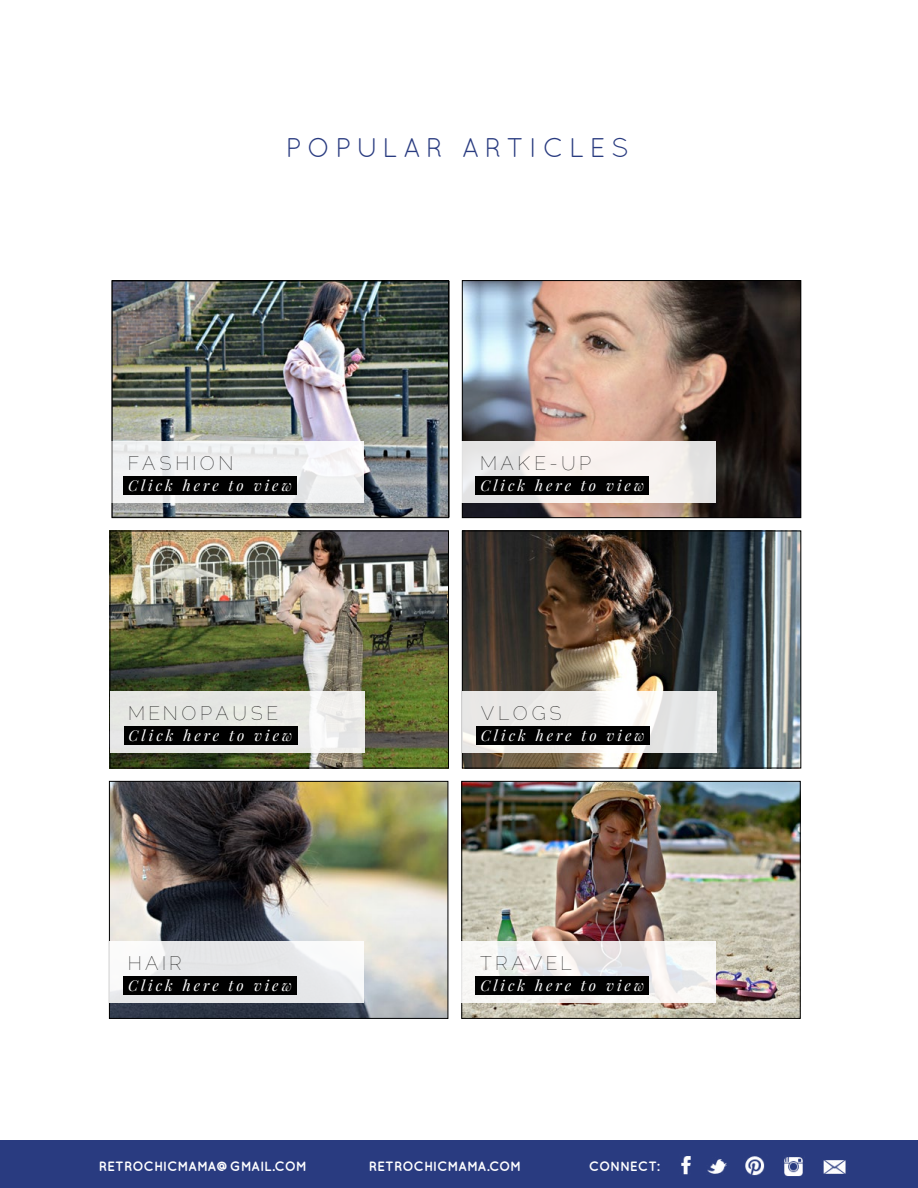
<style>
.page{position:relative;width:918px;height:1188px;background:#fff}
.page>*{position:absolute;margin:0;border:0;box-sizing:border-box;transform-origin:0 0}
.t1{font:27px "Quicksand";letter-spacing:.2em;color:#293b80}
.t2{font:100 19.5px "Raleway";letter-spacing:.2em;color:#000}
.t3{font:italic 15px "Playfair Display";letter-spacing:.2em;color:#fff}
.t4{font:700 13.5px "Quicksand";letter-spacing:.005em;color:#fff}
</style>
<div class="page">
<div style="left:1px;top:1140px;width:917px;height:48px;background:#293b80"></div>
<img style="left:681px;top:1156px;width:10px;height:19px">
<img style="left:707px;top:1159px;width:20px;height:15px">
<img style="left:745px;top:1156px;width:20px;height:20px">
<img style="left:784px;top:1157px;width:19px;height:20px">
<img style="left:823px;top:1160px;width:23px;height:14px">
<img style="left:114px;top:283px;width:333px;height:232px">
<img style="left:464px;top:282px;width:335px;height:234px">
<div style="left:462px;top:280px;width:339px;height:238px;border:1px solid #000"></div>
<img style="left:112px;top:533px;width:335px;height:233px">
<div style="left:110px;top:531px;width:339px;height:237px;border:1px solid #000"></div>
<img style="left:464px;top:533px;width:335px;height:233px">
<div style="left:462px;top:531px;width:339px;height:237px;border:1px solid #000"></div>
<svg style="left:111px;top:441px;width:253px;height:61px;fill:#f0f1f2"></svg>
<div style="left:123px;top:476px;width:174px;height:19px;background:#000"></div>
<svg style="left:462px;top:441px;width:254px;height:61px;fill:#f6f0ee"></svg>
<div style="left:475px;top:476px;width:174px;height:19px;background:#000"></div>
<svg style="left:110px;top:691px;width:254px;height:61px;fill:#e7e8e3"></svg>
<div style="left:124px;top:726px;width:174px;height:19px;background:#000"></div>
<svg style="left:462px;top:691px;width:255px;height:61px;fill:#ecebe9"></svg>
<div style="left:476px;top:726px;width:174px;height:19px;background:#000"></div>
<div style="left:112px;top:281px;width:338px;height:236px;border:1px solid #000"></div>
<img style="left:111px;top:783px;width:335px;height:234px">
<div style="left:109px;top:781px;width:339px;height:238px;border:1px solid #000"></div>
<img style="left:464px;top:783px;width:334px;height:234px">
<div style="left:462px;top:781px;width:338px;height:238px;border:1px solid #000"></div>
<div style="left:109px;top:941px;width:255px;height:62px;background:linear-gradient(to bottom,#f0f1f1,#e7e8eb)"></div>
<div style="left:123px;top:977px;width:174px;height:18px;background:#000"></div>
<svg style="left:462px;top:941px;width:254px;height:62px;fill:#f6f5f3"></svg>
<div style="left:475px;top:977px;width:174px;height:18px;background:#000"></div>
<h1 class="t1" style="left:286px;top:132px;width:345px">POPULAR ARTICLES</h1>
<h2 class="t2" style="left:128px;top:452px;width:107px">FASHION</h2>
<p class="t3" style="left:128px;top:475px;width:165px">Click here to view</p>
<h2 class="t2" style="left:480px;top:452px;width:112px">MAKE-UP</h2>
<p class="t3" style="left:480px;top:475px;width:165px">Click here to view</p>
<h2 class="t2" style="left:129px;top:702px;width:150px">MENOPAUSE</h2>
<p class="t3" style="left:129px;top:725px;width:165px">Click here to view</p>
<h2 class="t2" style="left:481px;top:702px;width:82px">VLOGS</h2>
<p class="t3" style="left:481px;top:725px;width:165px">Click here to view</p>
<h2 class="t2" style="left:128px;top:952px;width:55px">HAIR</h2>
<p class="t3" style="left:128px;top:975px;width:165px">Click here to view</p>
<h2 class="t2" style="left:480px;top:952px;width:92px">TRAVEL</h2>
<p class="t3" style="left:480px;top:975px;width:165px">Click here to view</p>
<p class="t4" style="left:99px;top:1158px;width:185px">RETROCHICMAMA@GMAIL.COM</p>
<p class="t4" style="left:369px;top:1158px;width:130px">RETROCHICMAMA.COM</p>
<p class="t4" style="left:589px;top:1158px;width:51px">CONNECT</p>
<p class="t4" style="left:657px;top:1158px;width:5px">:</p>
</div>
